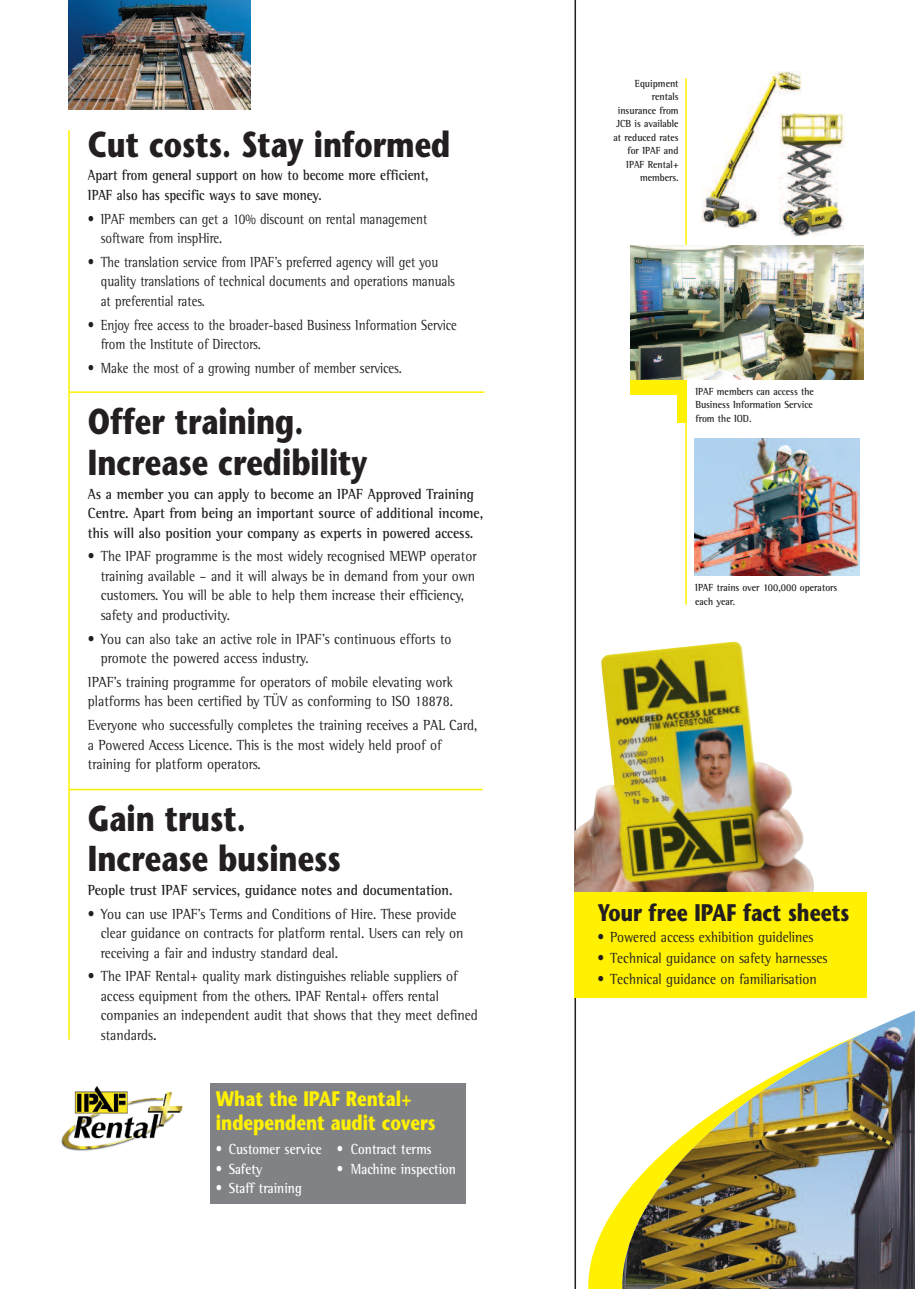
<style>
.page{position:relative;width:915px;height:1289px;background:#fff}
.page>*{position:absolute;margin:0;border:0;box-sizing:border-box;transform-origin:0 0}
.t1{font:700 36px/40.5px "Stone Sans";color:#231f20;scale:.8 1}
.t2{font:700 24px "Stone Sans";color:#231f20;scale:.8 1}
.t3{font:700 21px/24px "Stone Sans";color:#fff101;scale:.8 1}
.t4{font:15px/19.5px "Rotis Semi Serif Std";color:#231f20;scale:.9 1}
.t5{font:15px/19.5px "Rotis Semi Serif Std";color:#231f20;scale:.85 1}
.t6{font:700 15px/19.5px "Rotis Semi Serif Std";color:#231f20;scale:.9 1}
.t7{font:700 15px/19.5px "Rotis Semi Serif Std";color:#231f20;scale:.85 1}
.t8{font:700 15px "Rotis Semi Serif Std";color:#fff;scale:.85 1}
.t9{font:700 10.5px/13.5px "Rotis Semi Serif Std";color:#231f20;text-align:right;scale:.9 1}
.s1{font-size:16.5px}
</style>
<div class="page">
<hr style="left:69px;top:788px;width:413px;height:2px;background:#fff101">
<hr style="left:69px;top:391px;width:415px;height:2px;background:#fff101">
<hr style="left:68px;top:130px;width:2px;height:909px;background:#fff101">
<div style="left:210px;top:1083px;width:255px;height:120px;background:#808285"></div>
<img style="left:68px;top:0;width:182px;height:110px">
<img style="left:61px;top:1086px;width:122px;height:65px">
<hr style="left:574px;top:0;width:2px;height:1288px;background:#231f20">
<hr style="left:685px;top:78px;width:1px;height:526px;background:#fff101">
<img style="left:574px;top:641px;width:240px;height:251px">
<div style="left:574px;top:892px;width:292px;height:106px;background:#fff101"></div>
<div style="left:629px;top:379px;width:56px;height:16px;background:#fff101"></div>
<svg style="left:588px;top:1199px;width:33px;height:89px;fill:#fff101"></svg>
<img style="left:621px;top:1011px;width:293px;height:277px">
<img style="left:630px;top:245px;width:233px;height:135px">
<img style="left:694px;top:439px;width:165px;height:137px">
<div style="left:677px;top:380px;width:9px;height:43px;background:#fff101"></div>
<img style="left:701px;top:71px;width:99px;height:157px">
<div style="left:775px;top:107px;width:74px;height:136px;background:#fff"></div>
<img style="left:779px;top:114px;width:66px;height:122px">
<h1 class="t1" style="left:88px;top:128px;width:454px">Cut costs. Stay informed</h1>
<p class="t7" style="left:88px;top:167px;width:402px">Apart from general support on how to become more efficient,<br>IPAF also has specific ways to save money.</p>
<p class="t5" style="left:101px;top:210px;width:385px;text-indent:-13px">• IPAF members can get a 10% discount on rental management software from inspHire.</p>
<p class="t5" style="left:101px;top:253px;width:418px;text-indent:-13px">• The translation service from IPAF’s preferred agency will get you quality translations of technical documents and operations manuals at preferential rates.</p>
<p class="t5" style="left:101px;top:316px;width:420px;text-indent:-13px">• Enjoy free access to the broader-based Business Information Service from the Institute of Directors.</p>
<p class="t5" style="left:88px;top:359px;width:370px">• Make the most of a growing number of member services.</p>
<h1 class="t1" style="left:88px;top:405px;width:351px">Offer training.<br>Increase credibility</h1>
<p class="t6" style="left:88px;top:485px;width:440px">As a member you can apply to become an IPAF Approved Training<br>Centre. Apart from being an important source of additional income, this will also position your company as experts in powered access.</p>
<p class="t4" style="left:101px;top:548px;width:419px;text-indent:-13px">• The IPAF programme is the most widely recognised MEWP operator training available – and it will always be in demand from your own customers. You will be able to help them increase their efficiency, safety and productivity.</p>
<p class="t4" style="left:101px;top:630px;width:391px;text-indent:-13px">• You can also take an active role in IPAF’s continuous efforts to promote the powered access industry.</p>
<p class="t4" style="left:88px;top:673px;width:407px">IPAF’s training programme for operators of mobile elevating work platforms has been certified by TÜV as conforming to ISO 18878.</p>
<p class="t4" style="left:88px;top:716px;width:434px">Everyone who successfully completes the training receives a PAL Card, a Powered Access Licence. This is the most widely held proof of training for platform operators.</p>
<h1 class="t1" style="left:88px;top:801px;width:317px">Gain trust.<br>Increase business</h1>
<p class="t6" style="left:88px;top:881px;width:406px">People trust IPAF services, guidance notes and documentation.</p>
<p class="t4" style="left:101px;top:905px;width:404px;text-indent:-13px">• You can use IPAF’s Terms and Conditions of Hire. These provide clear guidance on contracts for platform rental. Users can rely on receiving a fair and industry standard deal.</p>
<p class="t4" style="left:101px;top:967px;width:420px;text-indent:-13px">• The IPAF Rental+ quality mark distinguishes reliable suppliers of access equipment from the others. IPAF Rental+ offers rental companies an independent audit that shows that they meet defined standards<span class="s1">.</span></p>
<h3 class="t3" style="left:216px;top:1089px;width:276px">What the IPAF Rental+ independent audit covers</h3>
<p class="t8" style="left:216px;top:1143px;width:255px">• Customer service • Contract terms</p>
<p class="t8" style="left:216px;top:1163px;width:56px">• Safety</p>
<p class="t8" style="left:337px;top:1163px;width:142px">• Machine inspection</p>
<p class="t8" style="left:216px;top:1182px;width:103px">• Staff training</p>
<p class="t9" style="left:613px;top:77px;width:74px">Equipment rentals insurance from<br>JCB is available at reduced rates for IPAF and<br>IPAF Rental+ members.</p>
<p class="t9" style="left:695px;top:385px;width:133px;text-align:justify">IPAF members can access the Business Information Service from the IOD.</p>
<p class="t9" style="left:695px;top:582px;width:159px;text-align:left">IPAF trains over 100,000 operators each year.</p>
<h2 class="t2" style="left:597px;top:903px;width:316px">Your free IPAF fact sheets</h2>
<p class="t4" style="left:597px;top:928px;width:241px">• Powered access exhibition guidelines</p>
<p class="t4" style="left:597px;top:949px;width:257px">• Technical guidance on safety harnesses</p>
<p class="t4" style="left:597px;top:970px;width:245px">• Technical guidance on familiarisation</p>
</div>
